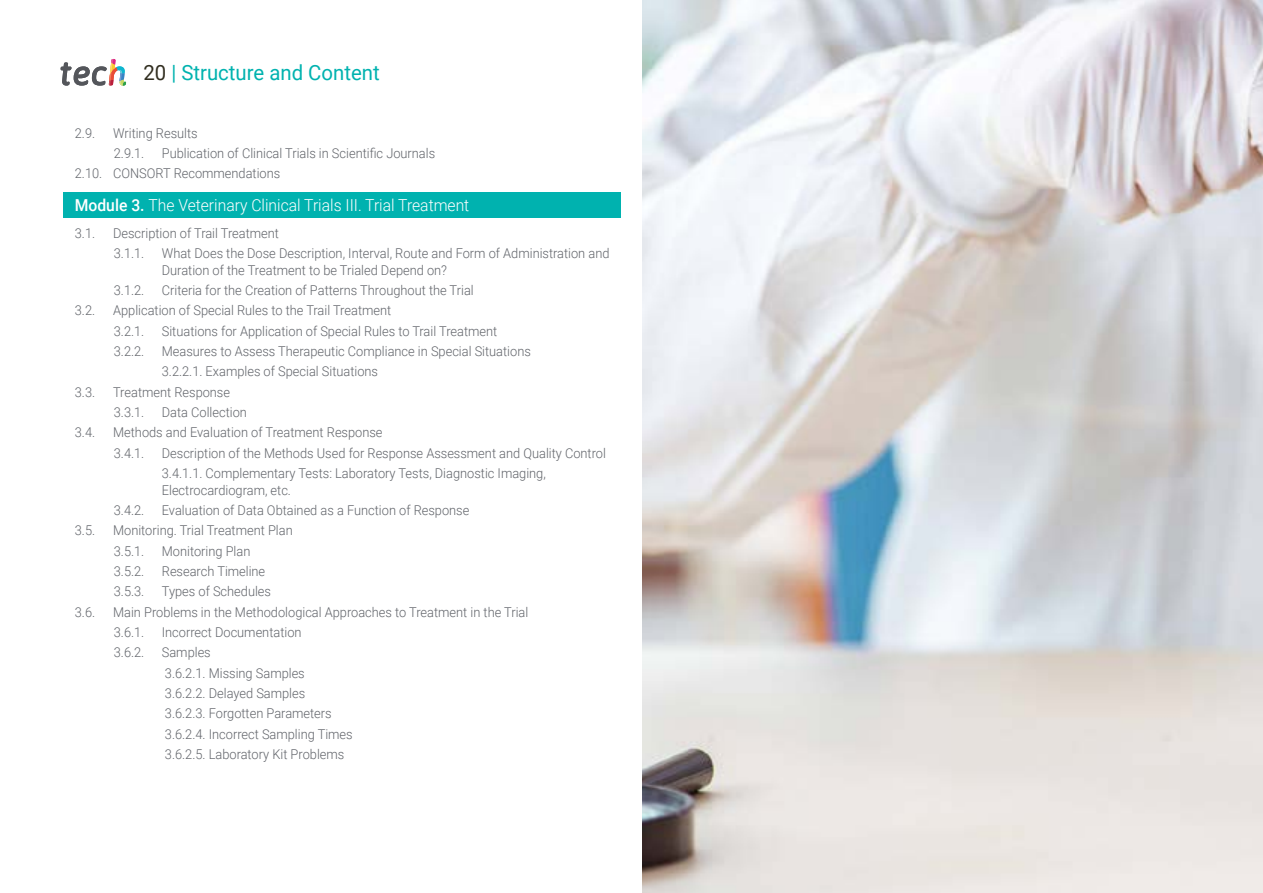
<style>
.page{position:relative;width:1263px;height:893px;background:#fff}
.page>*{position:absolute;margin:0;border:0;box-sizing:border-box;transform-origin:0 0}
.t1{font:21px "Roboto";color:#00b2af}
.t2{font:300 16.5px "Roboto";color:#fff;scale:.95 1}
.t3{font:300 13.5px/20.4px "Roboto";color:#61646a;scale:.95 1}
.s1{color:#312e20}
.s2{font-weight:500}
</style>
<div class="page">
<div style="left:64px;top:192px;width:557px;height:25px;background:#00b2af"></div>
<img style="left:642px;top:0;width:621px;height:893px">
<svg style="left:61px;top:59px;width:65px;height:27px"></svg>
<h1 class="t1" style="left:144px;top:57px;width:238px"><span class="s1">20</span> | Structure and Content</h1>
<p class="t3" style="left:75px;top:122px;width:23px">2.9.</p>
<p class="t3" style="left:113px;top:122px;width:91px;line-height:20px">Writing Results<br>2.9.1.</p>
<p class="t3" style="left:75px;top:142px;width:381px;text-indent:87px">Publication of Clinical Trials in Scientific Journals<br>2.10. CONSORT Recommendations</p>
<p class="t2" style="left:75px;top:193px;width:417px"><span class="s2">Module 3.</span> The Veterinary Clinical Trials III. Trial Treatment</p>
<p class="t3" style="left:75px;top:222px;width:23px">3.1.</p>
<p class="t3" style="left:113px;top:222px;width:176px">Description of Trail Treatment<br>3.1.1.</p>
<p class="t3" style="left:162px;top:245px;width:473px;line-height:16.5px">What Does the Dose Description, Interval, Route and Form of Administration and<br>Duration of the Treatment to be Trialed Depend on?</p>
<p class="t3" style="left:114px;top:280px;width:34px">3.1.2.</p>
<p class="t3" style="left:162px;top:280px;width:330px">Criteria for the Creation of Patterns Throughout the Trial</p>
<p class="t3" style="left:75px;top:300px;width:23px">3.2.</p>
<p class="t3" style="left:113px;top:300px;width:294px">Application of Special Rules to the Trail Treatment<br>3.2.1.</p>
<p class="t3" style="left:162px;top:320px;width:355px">Situations for Application of Special Rules to Trail Treatment</p>
<p class="t3" style="left:114px;top:341px;width:34px">3.2.2.</p>
<p class="t3" style="left:162px;top:341px;width:390px">Measures to Assess Therapeutic Compliance in Special Situations<br>3.2.2.1. Examples of Special Situations</p>
<p class="t3" style="left:75px;top:381px;width:23px">3.3.</p>
<p class="t3" style="left:113px;top:381px;width:125px">Treatment Response<br>3.3.1.</p>
<p class="t3" style="left:162px;top:402px;width:91px">Data Collection</p>
<p class="t3" style="left:75px;top:422px;width:23px">3.4.</p>
<p class="t3" style="left:113px;top:422px;width:285px">Methods and Evaluation of Treatment Response<br>3.4.1.</p>
<p class="t3" style="left:162px;top:442px;width:469px">Description of the Methods Used for Response Assessment and Quality Control<br>3.4.1.1. Complementary Tests: Laboratory Tests, Diagnostic Imaging,</p>
<p class="t3" style="left:162px;top:479px;width:137px">Electrocardiogram, etc.</p>
<p class="t3" style="left:114px;top:499px;width:34px">3.4.2.</p>
<p class="t3" style="left:162px;top:499px;width:325px">Evaluation of Data Obtained as a Function of Response</p>
<p class="t3" style="left:75px;top:520px;width:23px">3.5.</p>
<p class="t3" style="left:113px;top:520px;width:191px">Monitoring. Trial Treatment Plan<br>3.5.1.</p>
<p class="t3" style="left:162px;top:540px;width:95px">Monitoring Plan</p>
<p class="t3" style="left:114px;top:560px;width:34px">3.5.2.</p>
<p class="t3" style="left:162px;top:560px;width:110px">Research Timeline</p>
<p class="t3" style="left:114px;top:581px;width:34px">3.5.3.</p>
<p class="t3" style="left:162px;top:581px;width:116px">Types of Schedules</p>
<p class="t3" style="left:75px;top:601px;width:23px">3.6.</p>
<p class="t3" style="left:113px;top:601px;width:439px">Main Problems in the Methodological Approaches to Treatment in the Trial<br>3.6.1.</p>
<p class="t3" style="left:162px;top:621px;width:149px">Incorrect Documentation</p>
<p class="t3" style="left:114px;top:642px;width:34px">3.6.2.</p>
<p class="t3" style="left:162px;top:642px;width:202px">Samples<br>3.6.2.1. Missing Samples<br>3.6.2.2. Delayed Samples<br>3.6.2.3. Forgotten Parameters<br>3.6.2.4. Incorrect Sampling Times<br>3.6.2.5. Laboratory Kit Problems</p>
</div>
